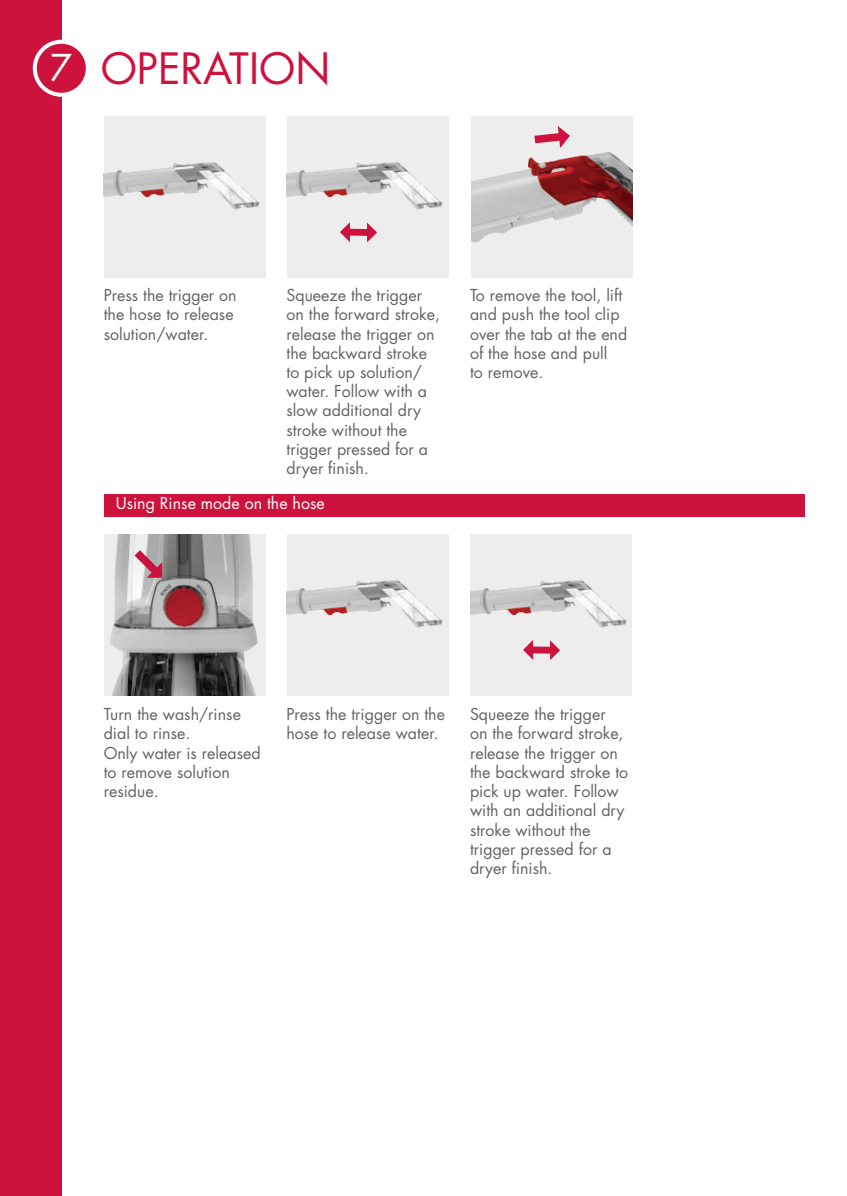
<style>
.page{position:relative;width:847px;height:1196px;background:#fff}
.page>*{position:absolute;margin:0;border:0;box-sizing:border-box;transform-origin:0 0}
.t1{font:42px "Futura";color:#cd123d}
.t2{font:16px/19.2px "Futura";color:#636366}
.t3{font:16px "Futura";color:#fff}
.s1{font-size:36px;color:#fff}
</style>
<div class="page">
<div style="left:0;top:0;width:62px;height:1195px;background:#cd123d"></div>
<div style="left:35px;top:42px;width:53px;height:53px;background:#cd123d;border-radius:50%"></div>
<div style="left:33px;top:40px;width:57px;height:57px;border:4px solid #fff;border-radius:50%"></div>
<img style="left:104px;top:117px;width:161px;height:161px">
<img style="left:287px;top:117px;width:161px;height:161px">
<img style="left:470px;top:534px;width:161px;height:161px">
<img style="left:287px;top:534px;width:161px;height:161px">
<img style="left:471px;top:117px;width:161px;height:161px">
<svg style="left:534px;top:126px;width:36px;height:22px"></svg>
<img style="left:104px;top:534px;width:161px;height:161px">
<svg style="left:134px;top:550px;width:28px;height:27px"></svg>
<svg style="left:340px;top:222px;width:37px;height:20px"></svg>
<svg style="left:523px;top:640px;width:37px;height:20px"></svg>
<div style="left:104px;top:494px;width:701px;height:22px;background:#cd123d"></div>
<h1 class="t1" style="left:50px;top:40px;width:282px"><span class="s1">7</span> OPERATION</h1>
<p class="t2" style="left:104px;top:285px;width:134px">Press the trigger on the hose to release solution/water.</p>
<p class="t2" style="left:286px;top:285px;width:155px">Squeeze the trigger on the forward stroke, release the trigger on the backward stroke to pick up solution/ water. Follow with a slow additional dry stroke without the trigger pressed for a dryer finish.</p>
<p class="t2" style="left:470px;top:285px;width:159px">To remove the tool, lift and push the tool clip over the tab at the end of the hose and pull<br>to remove.</p>
<p class="t3" style="left:116px;top:492px;width:210px">Using Rinse mode on the hose</p>
<p class="t2" style="left:104px;top:704px;width:158px">Turn the wash/rinse dial to rinse.<br>Only water is released to remove solution residue.</p>
<p class="t2" style="left:286px;top:704px;width:160px">Press the trigger on the hose to release water.</p>
<p class="t2" style="left:470px;top:704px;width:160px">Squeeze the trigger<br>on the forward stroke, release the trigger on the backward stroke to pick up water. Follow with an additional dry stroke without the trigger pressed for a dryer finish.</p>
</div>
